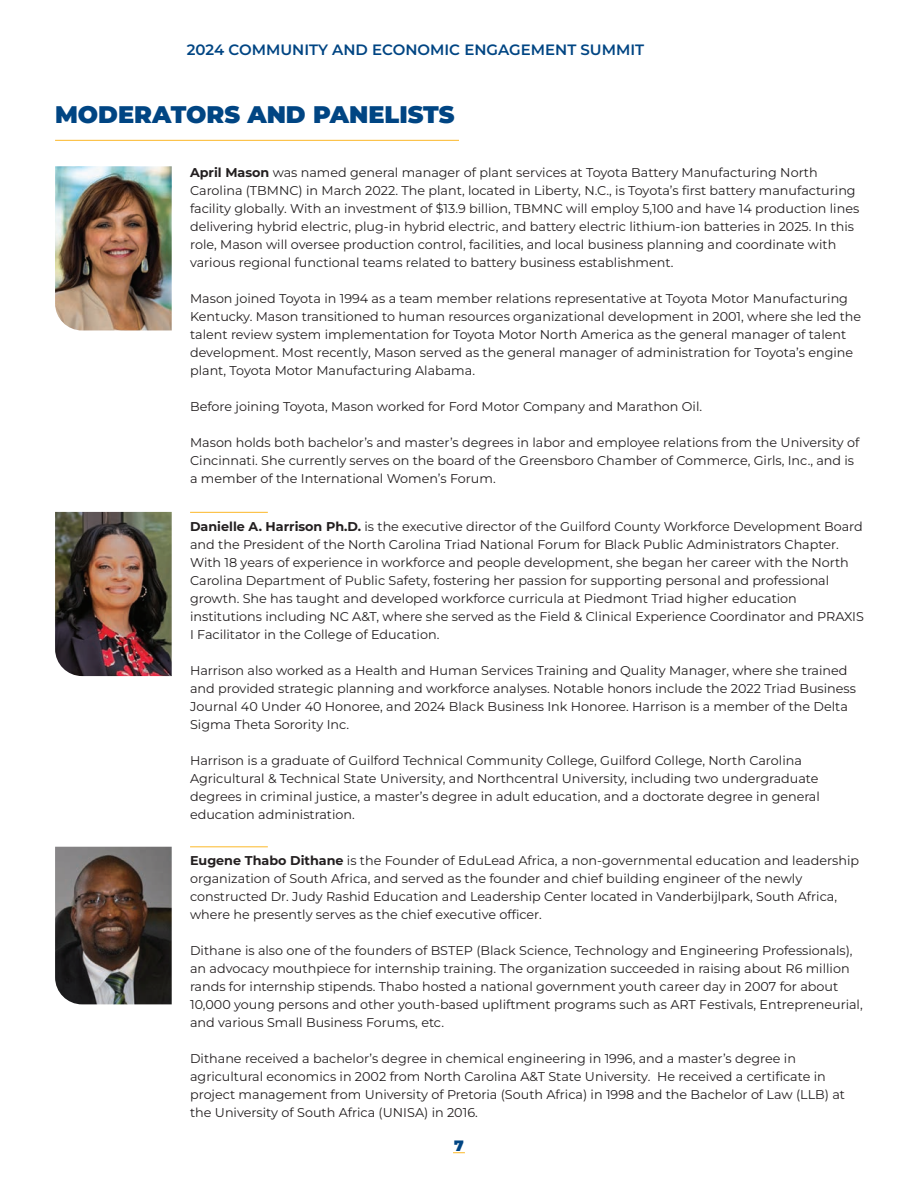
<style>
.page{position:relative;width:918px;height:1188px;background:#fff}
.page>*{position:absolute;margin:0;border:0;box-sizing:border-box;transform-origin:0 0}
.t1{font:900 24px "Montserrat";color:#004583}
.t2{font:600 15px "Montserrat";color:#004583}
.t3{font:900 15px "Montserrat";color:#004583}
.t4{font:12.75px/18px "Montserrat";color:#231f20}
.s1{font-weight:700}
</style>
<div class="page">
<svg style="left:453px;top:1152px;width:12px;height:1px"></svg>
<hr style="left:55px;top:140px;width:404px;height:1px;background:#fcb828">
<hr style="left:190px;top:512px;width:78px;height:1px;background:#fcb828">
<hr style="left:190px;top:847px;width:78px;height:1px;background:#fcb828">
<img style="left:55px;top:166px;width:117px;height:164px">
<img style="left:55px;top:512px;width:117px;height:164px">
<img style="left:55px;top:847px;width:117px;height:157px">
<p class="t2" style="left:187px;top:40px;width:459px">2024 COMMUNITY AND ECONOMIC ENGAGEMENT SUMMIT</p>
<h1 class="t1" style="left:55px;top:98px;width:401px">MODERATORS AND PANELISTS</h1>
<p class="t4" style="left:190px;top:163px;width:671px"><span class="s1">April Mason</span> was named general manager of plant services at Toyota Battery Manufacturing North Carolina (TBMNC) in March 2022. The plant, located in Liberty, N.C., is Toyota’s first battery manufacturing facility globally. With an investment of $13.9 billion, TBMNC will employ 5,100 and have 14 production lines delivering hybrid electric, plug-in hybrid electric, and battery electric lithium-ion batteries in 2025. In this role, Mason will oversee production control, facilities, and local business planning and coordinate with various regional functional teams related to battery business establishment.</p>
<p class="t4" style="left:190px;top:289px;width:673px">Mason joined Toyota in 1994 as a team member relations representative at Toyota Motor Manufacturing Kentucky. Mason transitioned to human resources organizational development in 2001, where she led the talent review system implementation for Toyota Motor North America as the general manager of talent development. Most recently, Mason served as the general manager of administration for Toyota’s engine plant, Toyota Motor Manufacturing Alabama.</p>
<p class="t4" style="left:190px;top:397px;width:514px">Before joining Toyota, Mason worked for Ford Motor Company and Marathon Oil.</p>
<p class="t4" style="left:190px;top:433px;width:671px">Mason holds both bachelor’s and master’s degrees in labor and employee relations from the University of<br>Cincinnati. She currently serves on the board of the Greensboro Chamber of Commerce, Girls, Inc., and is a member of the International Women’s Forum.</p>
<p class="t4" style="left:190px;top:517px;width:675px"><span class="s1">Danielle A. Harrison Ph.D.</span> is the executive director of the Guilford County Workforce Development Board and the President of the North Carolina Triad National Forum for Black Public Administrators Chapter.<br>With 18 years of experience in workforce and people development, she began her career with the North Carolina Department of Public Safety, fostering her passion for supporting personal and professional growth. She has taught and developed workforce curricula at Piedmont Triad higher education institutions including NC A&amp;T, where she served as the Field &amp; Clinical Experience Coordinator and PRAXIS I Facilitator in the College of Education.</p>
<p class="t4" style="left:190px;top:661px;width:667px">Harrison also worked as a Health and Human Services Training and Quality Manager, where she trained and provided strategic planning and workforce analyses. Notable honors include the 2022 Triad Business Journal 40 Under 40 Honoree, and 2024 Black Business Ink Honoree. Harrison is a member of the Delta Sigma Theta Sorority Inc.</p>
<p class="t4" style="left:190px;top:751px;width:631px">Harrison is a graduate of Guilford Technical Community College, Guilford College, North Carolina Agricultural &amp; Technical State University, and Northcentral University, including two undergraduate degrees in criminal justice, a master’s degree in adult education, and a doctorate degree in general education administration.</p>
<p class="t4" style="left:190px;top:851px;width:671px"><span class="s1">Eugene Thabo Dithane</span> is the Founder of EduLead Africa, a non-governmental education and leadership organization of South Africa, and served as the founder and chief building engineer of the newly constructed Dr. Judy Rashid Education and Leadership Center located in Vanderbijlpark, South Africa, where he presently serves as the chief executive officer.</p>
<p class="t4" style="left:190px;top:941px;width:674px">Dithane is also one of the founders of BSTEP (Black Science, Technology and Engineering Professionals), an advocacy mouthpiece for internship training. The organization succeeded in raising about R6 million rands for internship stipends. Thabo hosted a national government youth career day in 2007 for about 10,000 young persons and other youth-based upliftment programs such as ART Festivals, Entrepreneurial, and various Small Business Forums, etc.</p>
<p class="t4" style="left:190px;top:1049px;width:657px">Dithane received a bachelor’s degree in chemical engineering in 1996, and a master’s degree in agricultural economics in 2002 from North Carolina A&amp;T State University. He received a certificate in project management from University of Pretoria (South Africa) in 1998 and the Bachelor of Law (LLB) at the University of South Africa (UNISA) in 2016.</p>
<p class="t3" style="left:454px;top:1135px;width:11px">7</p>
</div>
